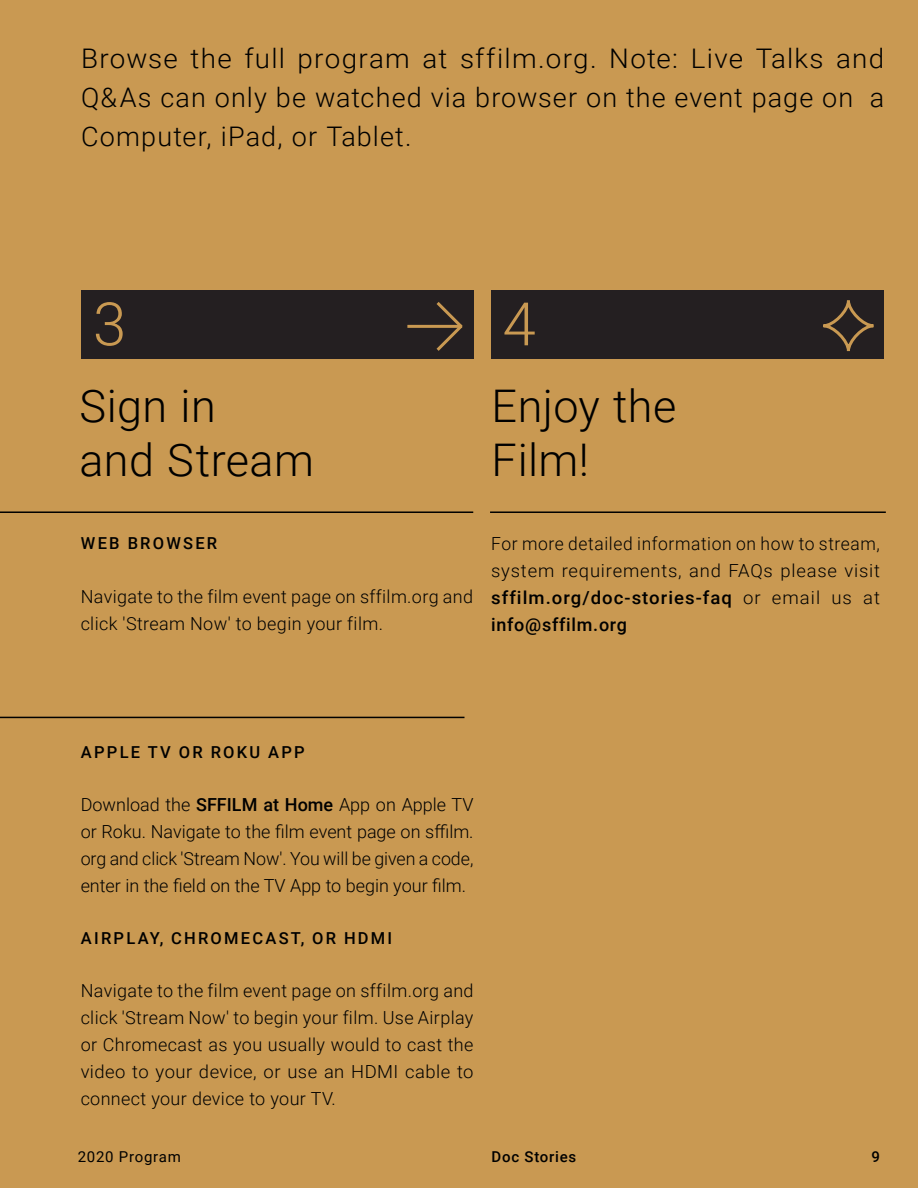
<style>
.page{position:relative;width:918px;height:1188px;background:#c99952}
.page>*{position:absolute;margin:0;border:0;box-sizing:border-box;transform-origin:0 0}
.t1{font:300 60px "Roboto";color:#c99952}
.Heading_1{font:300 45px "Roboto";letter-spacing:.01em;color:#000}
.Body_large{font:300 27px/39px "Roboto";letter-spacing:.04em;color:#000;text-align:justify}
.Body_Small{font:300 18px/27px "Roboto";letter-spacing:.02em;color:#000;text-align:justify}
.Body_Small_Heading{font:500 16.5px "Roboto";letter-spacing:.135em;color:#000}
.t2{font:15px "Roboto";letter-spacing:.05em;color:#000}
.t3{font:500 15px "Roboto";letter-spacing:.05em;color:#000}
.s1{font-weight:500}
</style>
<div class="page">
<hr style="left:490px;top:511px;width:396px;height:2px;background:#000">
<hr style="left:0;top:511px;width:473px;height:2px;background:#000">
<hr style="left:0;top:717px;width:464px;height:1px;background:#000">
<div style="left:81px;top:290px;width:393px;height:69px;background:#241f21"></div>
<div style="left:492px;top:290px;width:392px;height:69px;background:#241f21"></div>
<hr style="left:407px;top:325px;width:55px;height:3px;background:#c99952">
<svg style="left:433px;top:302px;width:30px;height:49px"></svg>
<div style="left:822px;top:299px;width:53px;height:53px;border:3px solid #c99952;border-radius:50%"></div>
<p class="Body_large" style="left:81px;top:37px;width:805px">Browse the full program at sffilm.org. Note: Live Talks and Q&amp;As can only be watched via browser on the event page on a Computer, iPad, or Tablet.</p>
<p class="t1" style="left:93px;top:282px;width:35px">3</p>
<p class="t1" style="left:502px;top:282px;width:35px">4</p>
<p class="Heading_1" style="left:79px;top:375px;width:138px">Sign in</p>
<p class="Heading_1" style="left:79px;top:429px;width:236px">and Stream</p>
<p class="Heading_1" style="left:492px;top:375px;width:186px">Enjoy the</p>
<p class="Heading_1" style="left:492px;top:429px;width:99px">Film!</p>
<p class="Body_Small_Heading" style="left:81px;top:531px;width:138px">WEB BROWSER</p>
<p class="Body_Small" style="left:81px;top:582px;width:394px">Navigate to the film event page on sffilm.org and click 'Stream Now' to begin your film.</p>
<p class="Body_Small" style="left:491px;top:529px;width:390px">For more detailed information on how to stream, system requirements, and FAQs please visit <span class="s1">sffilm.org/doc-stories-faq</span> or email us at <span class="s1">info@sffilm.org</span></p>
<p class="Body_Small_Heading" style="left:81px;top:741px;width:225px">APPLE TV OR ROKU APP</p>
<p class="Body_Small" style="left:81px;top:790px;width:394px">Download the <span class="s1">SFFILM at Home</span> App on Apple TV or Roku. Navigate to the film event page on sffilm. org and click 'Stream Now'. You will be given a code, enter in the field on the TV App to begin your film.</p>
<p class="Body_Small_Heading" style="left:81px;top:927px;width:313px">AIRPLAY, CHROMECAST, OR HDMI</p>
<p class="Body_Small" style="left:81px;top:976px;width:394px">Navigate to the film event page on sffilm.org and click 'Stream Now' to begin your film. Use Airplay or Chromecast as you usually would to cast the video to your device, or use an HDMI cable to connect your device to your TV.</p>
<p class="t2" style="left:78px;top:1146px;width:105px">2020 Program</p>
<p class="t3" style="left:492px;top:1146px;width:86px">Doc Stories</p>
<p class="t3" style="left:872px;top:1146px;width:10px">9</p>
</div>
